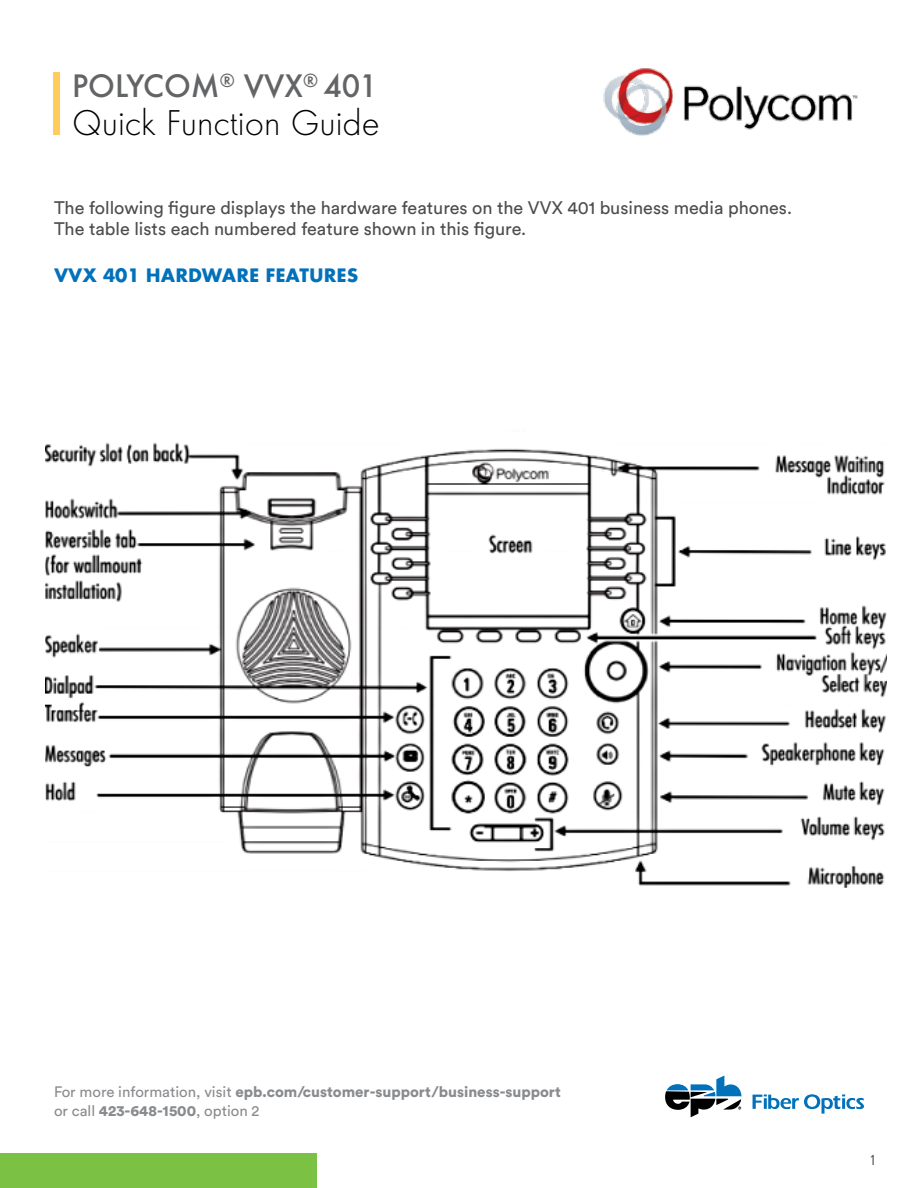
<style>
.page{position:relative;width:918px;height:1188px;background:#fff}
.page>*{position:absolute;margin:0;border:0;box-sizing:border-box;transform-origin:0 0}
.t1{font:300 33px "Futura Next";color:#000}
.t2{font:500 30px "Futura Next";color:#636466}
.t3{font:18px/21.6px "Circular Std";color:#4d4d4f}
.t4{font:700 18px "Futura Next";color:#0071ba}
.t5{font:900 15px/19.5px "Circular Std";color:#898b8e}
.t6{font:15px "Brandon Grotesque";color:#4d4d4f}
.s1{font-weight:400}
</style>
<div class="page">
<img style="left:603px;top:68px;width:255px;height:68px">
<svg style="left:665px;top:1076px;width:76px;height:41px"></svg>
<svg style="left:753px;top:1094px;width:111px;height:20px"></svg>
<div style="left:0;top:1153px;width:317px;height:35px;background:#7ac144"></div>
<div style="left:54px;top:72px;width:6px;height:63px;background:#ffcd5b"></div>
<img style="left:45px;top:442px;width:842px;height:445px">
<h2 class="t2" style="left:72px;top:66px;width:307px">POLYCOM<sup>®</sup> VVX<sup>®</sup> 401</h2>
<h1 class="t1" style="left:72px;top:102px;width:309px">Quick Function Guide</h1>
<p class="t3" style="left:54px;top:196px;width:740px">The following figure displays the hardware features on the VVX 401 business media phones.<br>The table lists each numbered feature shown in this figure.</p>
<p class="t4" style="left:54px;top:263px;width:306px">VVX 401 HARDWARE FEATURES</p>
<p class="t5" style="left:54px;top:1081px;width:508px"><span class="s1">For more information, visit</span> epb.com/customer-support/business-support <span class="s1">or call</span> 423-648-1500<span class="s1">, option 2</span></p>
<p class="t6" style="left:870px;top:1149px;width:6px">1</p>
</div>
